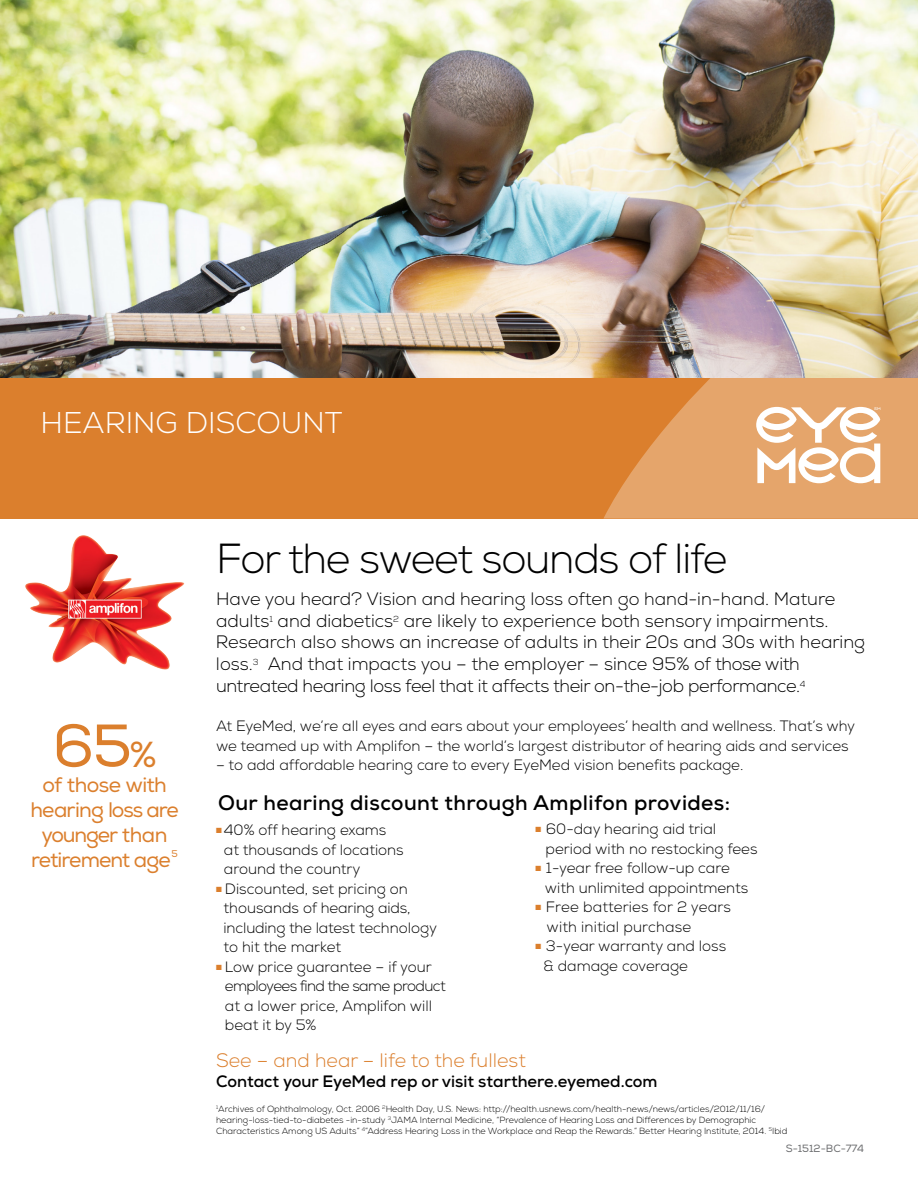
<style>
.page{position:relative;width:918px;height:1188px;background:#fff}
.page>*{position:absolute;margin:0;border:0;box-sizing:border-box;transform-origin:0 0}
.t1{font:60px "Nexa";color:#db7f2d}
.t2{font:300 42px "Nexa";letter-spacing:-.03em;color:#000}
.t3{font:300 30px "Nexa";color:#fff}
.t4{font:21px/25.2px "Nexa";letter-spacing:-.045em;color:#db7f2d;text-align:center}
.t5{font:700 21px "Nexa";letter-spacing:.02em;color:#000}
.t6{font:300 19.5px "Nexa";color:#db7f2d}
.t7{font:300 18px/21.6px "Nexa";color:#000}
.t8{font:700 16.5px "Nexa";color:#000}
.t9{font:300 15px/19.5px "Nexa";color:#000}
.t10{font:10.5px "Nexa";color:#6d6e70}
.t11{font:9.6px "Nexa";color:#db7f2d}
.t12{font:300 8.85px/10.6px "Nexa";color:#000}
.s1{font-size:36px}
.s2{color:#db7f2d}
</style>
<div class="page">
<img style="left:25px;top:535px;width:160px;height:135px">
<div style="left:0;top:357px;width:918px;height:162px;background:#db7f2d"></div>
<svg style="left:603px;top:378px;width:315px;height:141px;fill:#e5a56b"></svg>
<svg style="left:756px;top:407px;width:124px;height:76px;background:#efcba9"></svg>
<img style="left:0;top:0;width:918px;height:378px">
<h3 class="t3" style="left:40px;top:405px;width:303px">HEARING DISCOUNT</h3>
<h1 class="t1" style="left:52px;top:710px;width:106px">65<span class="s1">%</span></h1>
<h3 class="t4" style="left:30px;top:772px;width:150px">of those with hearing loss are younger than retirement age</h3>
<p class="t11" style="left:172px;top:848px;width:8px">5</p>
<h2 class="t2" style="left:216px;top:534px;width:513px">For the sweet sounds of life</h2>
<p class="t7" style="left:216px;top:589px;width:651px">Have you heard? Vision and hearing loss often go hand-in-hand. Mature adults<sup>1</sup> and diabetics<sup>2</sup> are likely to experience both sensory impairments.<br>Research also shows an increase of adults in their 20s and 30s with hearing loss.<sup>3</sup> And that impacts you – the employer – since 95% of those with untreated hearing loss feel that it affects their on-the-job performance.<sup>4</sup></p>
<p class="t9" style="left:216px;top:717px;width:641px">At EyeMed, we’re all eyes and ears about your employees’ health and wellness. That’s why we teamed up with Amplifon – the world’s largest distributor of hearing aids and services</p>
<p class="t9" style="left:216px;top:756px;width:529px">– to add affordable hearing care to every EyeMed vision benefits package.</p>
<h3 class="t5" style="left:218px;top:789px;width:514px">Our hearing discount through Amplifon provides:</h3>
<p class="t9" style="left:224px;top:821px;width:181px;text-indent:-8px"><span class="s2">■</span> 40% off hearing exams at thousands of locations around the country</p>
<p class="t9" style="left:224px;top:879px;width:215px;text-indent:-8px"><span class="s2">■</span> Discounted, set pricing on thousands of hearing aids, including the latest technology to hit the market</p>
<p class="t9" style="left:225px;top:957px;width:222px;text-indent:-9px"><span class="s2">■</span> Low price guarantee – if your employees find the same product at a lower price, Amplifon will beat it by 5%</p>
<p class="t9" style="left:546px;top:820px;width:213px;text-indent:-10px"><span class="s2">■</span> 60-day hearing aid trial period with no restocking fees</p>
<p class="t9" style="left:545px;top:859px;width:205px;text-indent:-9px"><span class="s2">■</span> 1-year free follow-up care with unlimited appointments</p>
<p class="t9" style="left:547px;top:898px;width:186px;text-indent:-11px"><span class="s2">■</span> Free batteries for 2 years with initial purchase</p>
<p class="t9" style="left:543px;top:937px;width:184px;text-indent:-8px"><span class="s2">■</span> 3-year warranty and loss &amp; damage coverage</p>
<h3 class="t6" style="left:216px;top:1049px;width:311px">See – and hear – life to the fullest</h3>
<p class="t8" style="left:216px;top:1071px;width:443px">Contact your EyeMed rep or visit starthere.eyemed.com</p>
<p class="t12" style="left:216px;top:1104px;width:573px"><sup>1</sup>Archives of Ophthalmology, Oct. 2006 <sup>2</sup>Health Day, U.S. News: http://health.usnews.com/health-news/news/articles/2012/11/16/ hearing-loss-tied-to-diabetes -in-study <sup>3</sup>JAMA Internal Medicine, “Prevalence of Hearing Loss and Differences by Demographic<br>Characteristics Among US Adults” <sup>4</sup>”Address Hearing Loss in the Workplace and Reap the Rewards.” Better Hearing Institute, 2014. <sup>5</sup>Ibid</p>
<p class="t10" style="left:786px;top:1142px;width:80px">S-1512-BC-774</p>
</div>
